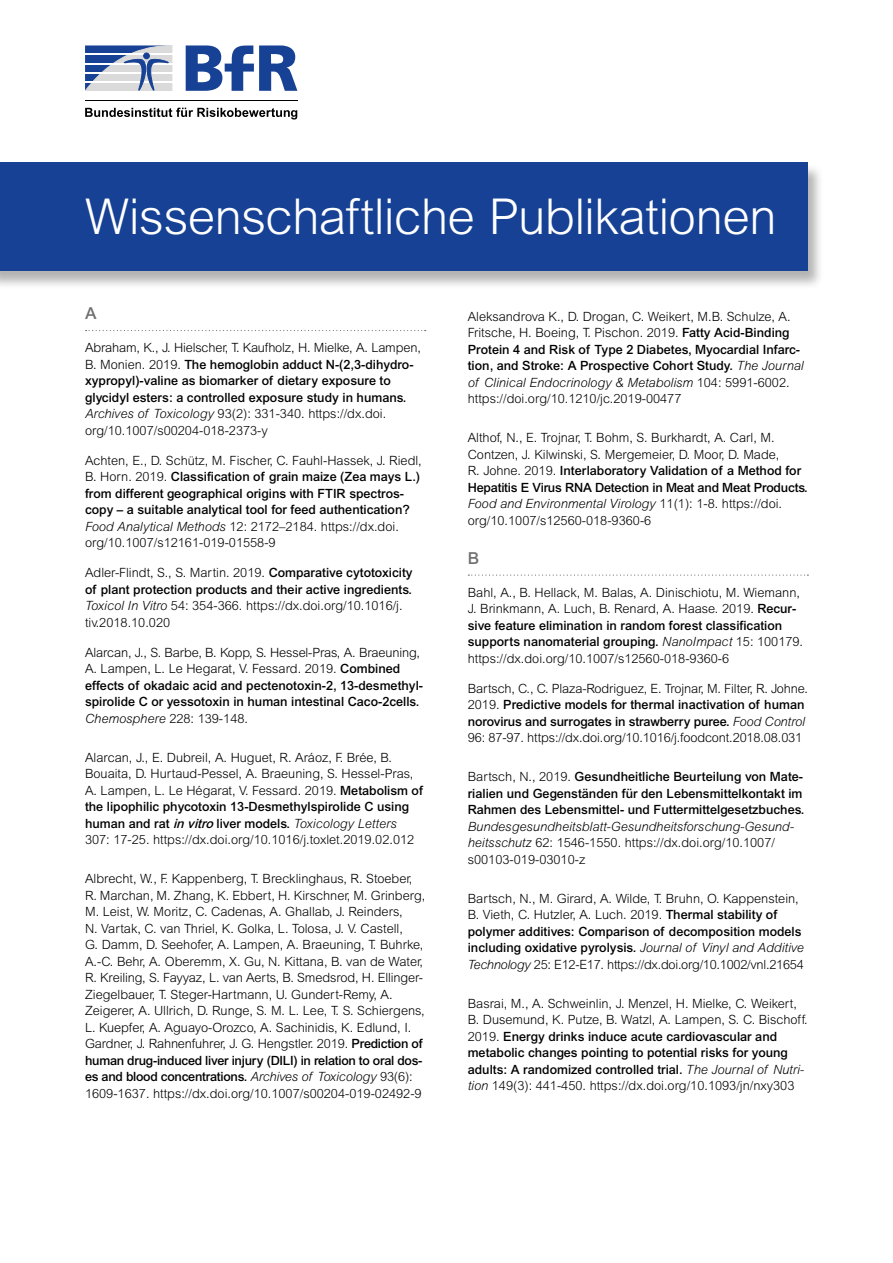
<style>
.page{position:relative;width:893px;height:1263px;background:#fff}
.page>*{position:absolute;margin:0;border:0;box-sizing:border-box;transform-origin:0 0}
.t1{font:300 49.5px "Arial MT Pro";letter-spacing:-.015em;color:#fff}
.t2{font:500 16.5px "Arial MT Pro";color:#706f6f}
.Veröffentl{font:300 12.75px/16.5px "Arial MT Pro";color:#000}
.Veröffentl-2{font:500 12.75px/16.5px "Arial MT Pro";color:#000}
.s1{font-weight:300}
.s2{font-weight:300;font-style:italic}
.s3{font-weight:500}
.s4{font-style:italic}
.s5{font-weight:500;font-style:italic}
</style>
<div class="page">
<svg style="left:86px;top:330px;width:340px;height:1px"></svg>
<svg style="left:468px;top:574px;width:340px;height:2px"></svg>
<div style="left:0;top:163px;width:825px;height:127px;background:#000;opacity:.3"></div>
<div style="left:0;top:162px;width:808px;height:108px;background:#164194"></div>
<svg style="left:85px;top:108px;width:212px;height:12px"></svg>
<svg style="left:85px;top:45px;width:88px;height:46px"></svg>
<svg style="left:186px;top:45px;width:111px;height:46px"></svg>
<hr style="left:85px;top:101px;width:212px;height:1px;background:#000">
<h1 class="t1" style="left:85px;top:186px;width:693px">Wissenschaftliche Publikationen</h1>
<h2 class="t2" style="left:85px;top:304px;width:13px">A</h2>
<p class="Veröffentl-2" style="left:85px;top:340px;width:337px"><span class="s1">Abraham, K., J. Hielscher, T. Kaufholz, H. Mielke, A. Lampen, B. Monien. 2019.</span> The hemoglobin adduct N-(2,3-dihydro&shy;xypropyl)-valine as biomarker of dietary exposure to glycidyl esters: a controlled exposure study in humans.<br><span class="s2">Archives of Toxicology</span> <span class="s1">93(2): 331-340. https://dx.doi. org/10.1007/s00204-018-2373-y</span></p>
<p class="Veröffentl-2" style="left:85px;top:452px;width:338px"><span class="s1">Achten, E., D. Schütz, M. Fischer, C. Fauhl-Hassek, J. Riedl, B. Horn. 2019.</span> Classification of grain maize (Zea mays L.) from different geographical origins with FTIR spectros&shy;copy – a suitable analytical tool for feed authentication?<br><span class="s2">Food Analytical Methods</span> <span class="s1">12: 2172–2184. https://dx.doi. org/10.1007/s12161-019-01558-9</span></p>
<p class="Veröffentl" style="left:85px;top:565px;width:329px">Adler-Flindt, S., S. Martin. 2019. <span class="s3">Comparative cytotoxicity of plant protection products and their active ingredients.<br></span><span class="s4">Toxicol In Vitro</span> 54: 354-366. https://dx.doi.org/10.1016/j. tiv.2018.10.020</p>
<p class="Veröffentl-2" style="left:85px;top:644px;width:340px"><span class="s1">Alarcan, J., S. Barbe, B. Kopp, S. Hessel-Pras, A. Braeuning, A. Lampen, L. Le Hegarat, V. Fessard. 2019.</span> Combined effects of okadaic acid and pectenotoxin-2, 13-desmethyl&shy;spirolide C or yessotoxin in human intestinal Caco-2cells.<br><span class="s2">Chemosphere</span> <span class="s1">228: 139-148.</span></p>
<p class="Veröffentl" style="left:85px;top:749px;width:339px">Alarcan, J., E. Dubreil, A. Huguet, R. Aráoz, F. Brée, B.<br>Bouaita, D. Hurtaud-Pessel, A. Braeuning, S. Hessel-Pras, A. Lampen, L. Le Hégarat, V. Fessard. 2019. <span class="s3">Metabolism of the lipophilic phycotoxin 13-Desmethylspirolide C using human and rat</span> <span class="s5">invitro</span><span class="s3">liver models.</span> <span class="s4">Toxicology Letters </span>307: 17-25. https://dx.doi.org/10.1016/j.toxlet.2019.02.012</p>
<p class="Veröffentl" style="left:85px;top:871px;width:342px">Albrecht, W., F. Kappenberg, T. Brecklinghaus, R. Stoeber, R. Marchan, M. Zhang, K. Ebbert, H. Kirschner, M. Grinberg, M. Leist, W. Moritz, C. Cadenas, A. Ghallab, J. Reinders,<br>N. Vartak, C. van Thriel, K. Golka, L. Tolosa, J. V. Castell,<br>G. Damm, D. Seehofer, A. Lampen, A. Braeuning, T. Buhrke, A.-C. Behr, A. Oberemm, X. Gu, N. Kittana, B. van de Water, R. Kreiling, S. Fayyaz, L. van Aerts, B. Smedsrod, H. Ellinger-Ziegelbauer, T. Steger-Hartmann, U. Gundert-Remy, A.<br>Zeigerer, A. Ullrich, D. Runge, S. M. L. Lee, T. S. Schiergens, L. Kuepfer, A. Aguayo-Orozco, A. Sachinidis, K. Edlund, I.<br>Gardner, J. Rahnenfuhrer, J. G. Hengstler. 2019. <span class="s3">Prediction of human drug-induced liver injury (DILI) in relation to oral dos&shy;es and blood concentrations.</span> <span class="s4">Archives of Toxicology</span> 93(6):<br>1609-1637. https://dx.doi.org/10.1007/s00204-019-02492-9</p>
<p class="Veröffentl" style="left:468px;top:308px;width:337px">Aleksandrova K., D. Drogan, C. Weikert, M.B. Schulze, A.<br>Fritsche, H. Boeing, T. Pischon. 2019. <span class="s3">Fatty Acid-Binding Protein 4 and Risk of Type 2 Diabetes, Myocardial Infarc&shy;tion, and Stroke: A Prospective Cohort Study.</span> <span class="s4">The Journal of Clinical Endocrinology &amp; Metabolism</span> 104: 5991-6002. https://doi.org/10.1210/jc.2019-00477</p>
<p class="Veröffentl" style="left:468px;top:430px;width:342px">Althof, N., E. Trojnar, T. Bohm, S. Burkhardt, A. Carl, M.<br>Contzen, J. Kilwinski, S. Mergemeier, D. Moor, D. Made,<br>R. Johne. 2019. <span class="s3">Interlaboratory Validation of a Method for Hepatitis E Virus RNA Detection in Meat and Meat Products.<br></span><span class="s4">Food and Environmental Virology</span> 11(1): 1-8. https://doi. org/10.1007/s12560-018-9360-6</p>
<h2 class="t2" style="left:468px;top:548px;width:13px">B</h2>
<p class="Veröffentl" style="left:468px;top:584px;width:337px">Bahl, A., B. Hellack, M. Balas, A. Dinischiotu, M. Wiemann, J. Brinkmann, A. Luch, B. Renard, A. Haase. 2019. <span class="s3">Recur&shy;sive feature elimination in random forest classification supports nanomaterial grouping.</span> <span class="s4">NanoImpact</span> 15: 100179. https://dx.doi.org/10.1007/s12560-018-9360-6</p>
<p class="Veröffentl" style="left:468px;top:680px;width:342px">Bartsch, C., C. Plaza-Rodriguez, E. Trojnar, M. Filter, R. Johne.<br>2019. <span class="s3">Predictive models for thermal inactivation of human norovirus and surrogates in strawberry puree.</span> <span class="s4">Food Control </span>96: 87-97. https://dx.doi.org/10.1016/j.foodcont.2018.08.031</p>
<p class="Veröffentl-2" style="left:468px;top:769px;width:338px"><span class="s1">Bartsch, N., 2019.</span> Gesundheitliche Beurteilung von Mate&shy;rialien und Gegenständen für den Lebensmittelkontakt im Rahmen des Lebensmittel- und Futtermittelgesetzbuches.<br><span class="s2">Bundesgesundheitsblatt-Gesundheitsforschung-Gesund&shy;heitsschutz</span> <span class="s1">62: 1546-1550. https://dx.doi.org/10.1007/ s00103-019-03010-z</span></p>
<p class="Veröffentl" style="left:468px;top:890px;width:338px">Bartsch, N., M. Girard, A. Wilde, T. Bruhn, O. Kappenstein, B. Vieth, C. Hutzler, A. Luch. 2019. <span class="s3">Thermal stability of polymer additives: Comparison of decomposition models including oxidative pyrolysis.</span> <span class="s4">Journal of Vinyl and Additive Technology</span> 25: E12-E17. https://dx.doi.org/10.1002/vnl.21654</p>
<p class="Veröffentl" style="left:468px;top:995px;width:341px">Basrai, M., A. Schweinlin, J. Menzel, H. Mielke, C. Weikert, B. Dusemund, K. Putze, B. Watzl, A. Lampen, S. C. Bischoff.<br>2019. <span class="s3">Energy drinks induce acute cardiovascular and metabolic changes pointing to potential risks for young adults: A randomized controlled trial.</span> <span class="s4">The Journal of Nutri&shy;tion</span> 149(3): 441-450. https://dx.doi.org/10.1093/jn/nxy303</p>
</div>
